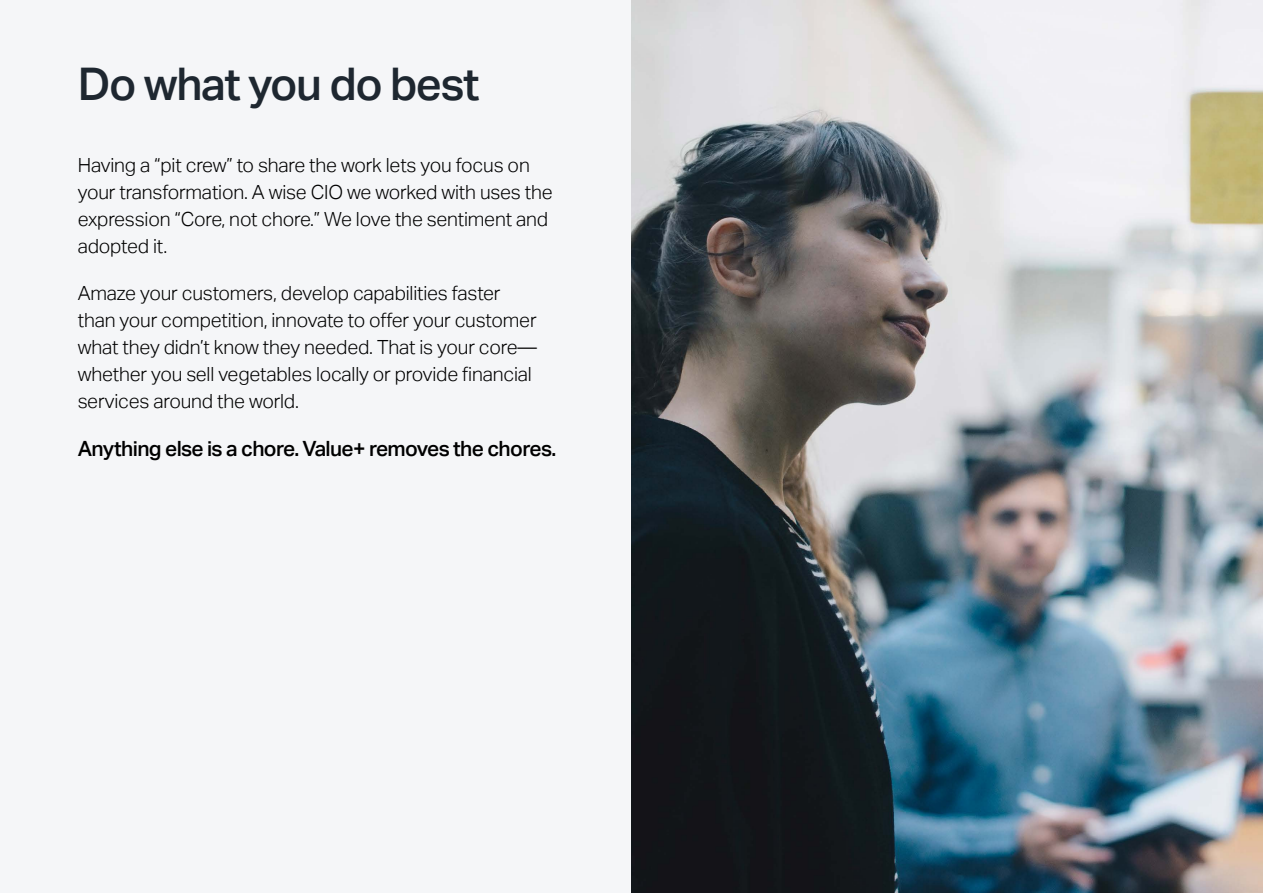
<style>
.page{position:relative;width:1263px;height:893px;background:#fff}
.page>*{position:absolute;margin:0;border:0;box-sizing:border-box;transform-origin:0 0}
.t1{font:500 45px "Aktiv Grotesk";letter-spacing:-.03em;color:#1e2730}
.t2{font:500 21px "Aktiv Grotesk";letter-spacing:-.03em;color:#000}
.t3{font:300 19.5px/27px "Aktiv Grotesk";letter-spacing:-.01em;color:#000}
</style>
<div class="page">
<div style="left:0;top:0;width:631px;height:893px;background:#f5f6f8"></div>
<img style="left:631px;top:0;width:632px;height:893px">
<h1 class="t1" style="left:78px;top:58px;width:403px">Do what you do best</h1>
<p class="t3" style="left:78px;top:152px;width:476px">Having a “pit crew” to share the work lets you focus on your transformation. A wise CIO we worked with uses the expression “Core, not chore.” We love the sentiment and adopted it.</p>
<p class="t3" style="left:78px;top:280px;width:461px">Amaze your customers, develop capabilities faster than your competition, innovate to offer your customer what they didn’t know they needed. That is your core— whether you sell vegetables locally or provide financial services around the world.</p>
<p class="t2" style="left:78px;top:436px;width:480px">Anything else is a chore. Value+ removes the chores.</p>
</div>
